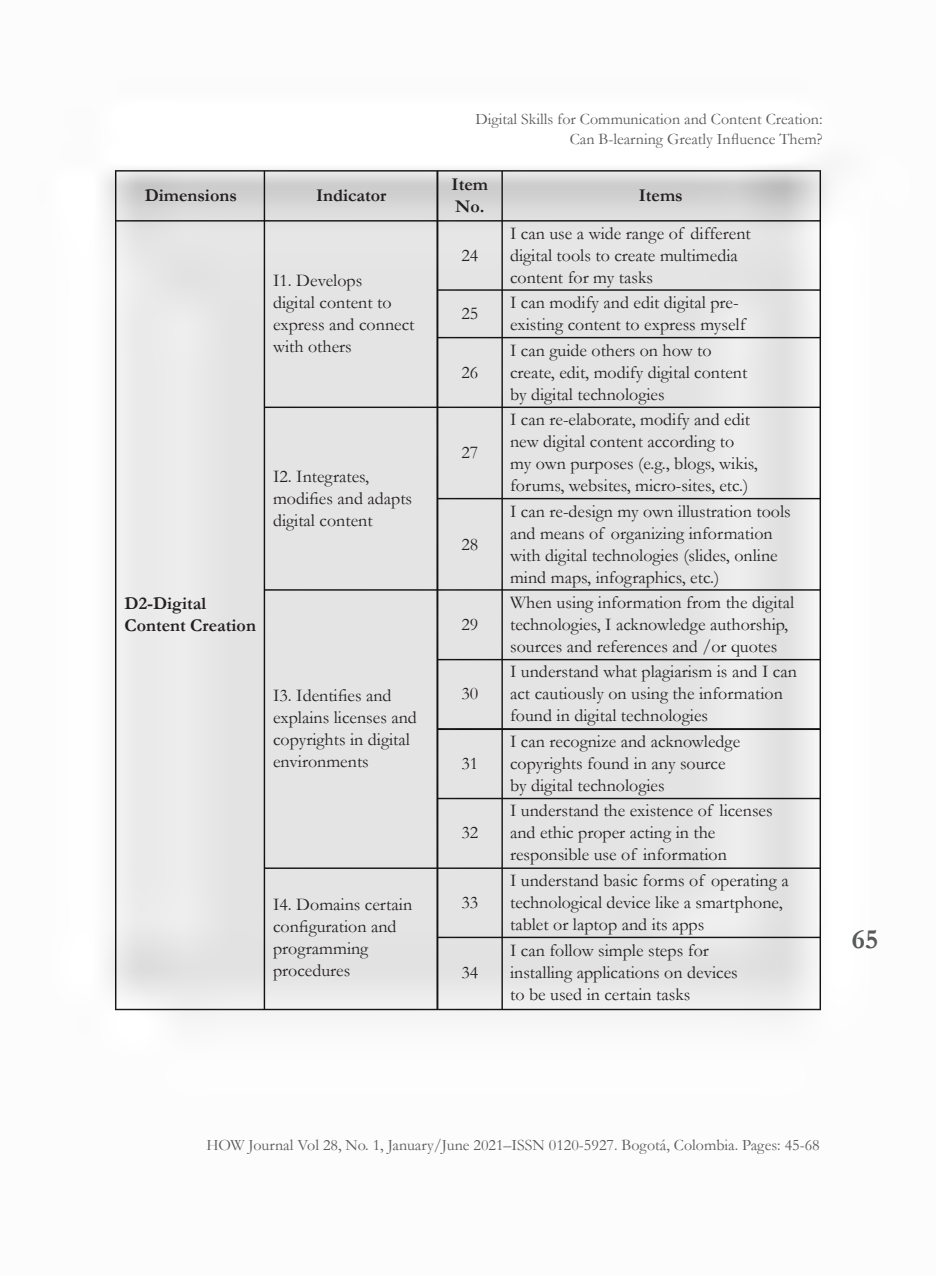
<style>
.page{position:relative;width:936px;height:1276px;background:#fff}
.page>*{position:absolute;margin:0;border:0;box-sizing:border-box;transform-origin:0 0}
.t1{font:700 28px "Garamond";color:#58595b}
.t2{font:18px/22px "Garamond";color:#231f20}
.t3{font:700 18px/22px "Garamond";color:#231f20}
.t4{font:16px/20px "Garamond";color:#58595b;text-align:right}
</style>
<div class="page">
<img style="left:103px;top:166px;width:726px;height:854px">
<p class="t4" style="left:475px;top:108px;width:348px">Digital Skills for Communication and Content Creation:<br>Can B-learning Greatly Influence Them?</p>
<p class="t3" style="left:145px;top:185px;width:94px">Dimensions</p>
<p class="t3" style="left:316px;top:185px;width:72px">Indicator</p>
<p class="t3" style="left:451px;top:174px;width:38px">Item<br>No.</p>
<p class="t3" style="left:638px;top:185px;width:45px">Items</p>
<p class="t3" style="left:125px;top:592px;width:133px">D2-Digital<br>Content Creation</p>
<p class="t2" style="left:273px;top:269px;width:143px">I1. Develops<br>digital content to express and connect with others</p>
<p class="t2" style="left:273px;top:465px;width:141px">I2. Integrates, modifies and adapts digital content</p>
<p class="t2" style="left:273px;top:684px;width:145px">I3. Identifies and explains licenses and copyrights in digital environments</p>
<p class="t2" style="left:461px;top:244px;width:18px">24</p>
<p class="t2" style="left:510px;top:222px;width:242px">I can use a wide range of different digital tools to create multimedia content for my tasks</p>
<p class="t2" style="left:461px;top:302px;width:18px">25</p>
<p class="t2" style="left:510px;top:291px;width:237px">I can modify and edit digital pre&shy;existing content to express myself</p>
<p class="t2" style="left:461px;top:361px;width:18px">26</p>
<p class="t2" style="left:510px;top:339px;width:239px">I can guide others on how to create, edit, modify digital content by digital technologies</p>
<p class="t2" style="left:461px;top:441px;width:18px">27</p>
<p class="t2" style="left:461px;top:532px;width:18px">28</p>
<p class="t2" style="left:461px;top:613px;width:18px">29</p>
<p class="t2" style="left:461px;top:682px;width:18px">30</p>
<p class="t2" style="left:461px;top:751px;width:18px">31</p>
<p class="t2" style="left:461px;top:821px;width:18px">32</p>
<p class="t2" style="left:510px;top:408px;width:249px">I can re-elaborate, modify and edit new digital content according to my own purposes (e.g., blogs, wikis, forums, websites, micro-sites, etc.)</p>
<p class="t2" style="left:510px;top:499px;width:282px">I can re-design my own illustration tools and means of organizing information with digital technologies (slides, online mind maps, infographics, etc.)</p>
<p class="t2" style="left:510px;top:591px;width:285px">When using information from the digital technologies, I acknowledge authorship, sources and references and /or quotes</p>
<p class="t2" style="left:510px;top:660px;width:288px">I understand what plagiarism is and I can act cautiously on using the information found in digital technologies</p>
<p class="t2" style="left:510px;top:729px;width:232px">I can recognize and acknowledge copyrights found in any source by digital technologies</p>
<p class="t2" style="left:510px;top:799px;width:264px">I understand the existence of licenses and ethic proper acting in the responsible use of information</p>
<p class="t2" style="left:273px;top:893px;width:141px">I4. Domains certain configuration and programming procedures</p>
<p class="t2" style="left:461px;top:890px;width:18px">33</p>
<p class="t2" style="left:461px;top:961px;width:18px">34</p>
<p class="t2" style="left:510px;top:868px;width:280px">I understand basic forms of operating a technological device like a smartphone, tablet or laptop and its apps</p>
<p class="t2" style="left:510px;top:939px;width:229px">I can follow simple steps for installing applications on devices to be used in certain tasks</p>
<h1 class="t1" style="left:851px;top:920px;width:28px">65</h1>
<p class="t4" style="left:206px;top:1135px;width:614px">HOW Journal Vol 28, No. 1, January/June 2021–ISSN 0120-5927. Bogotá, Colombia. Pages: 45-68</p>
</div>
